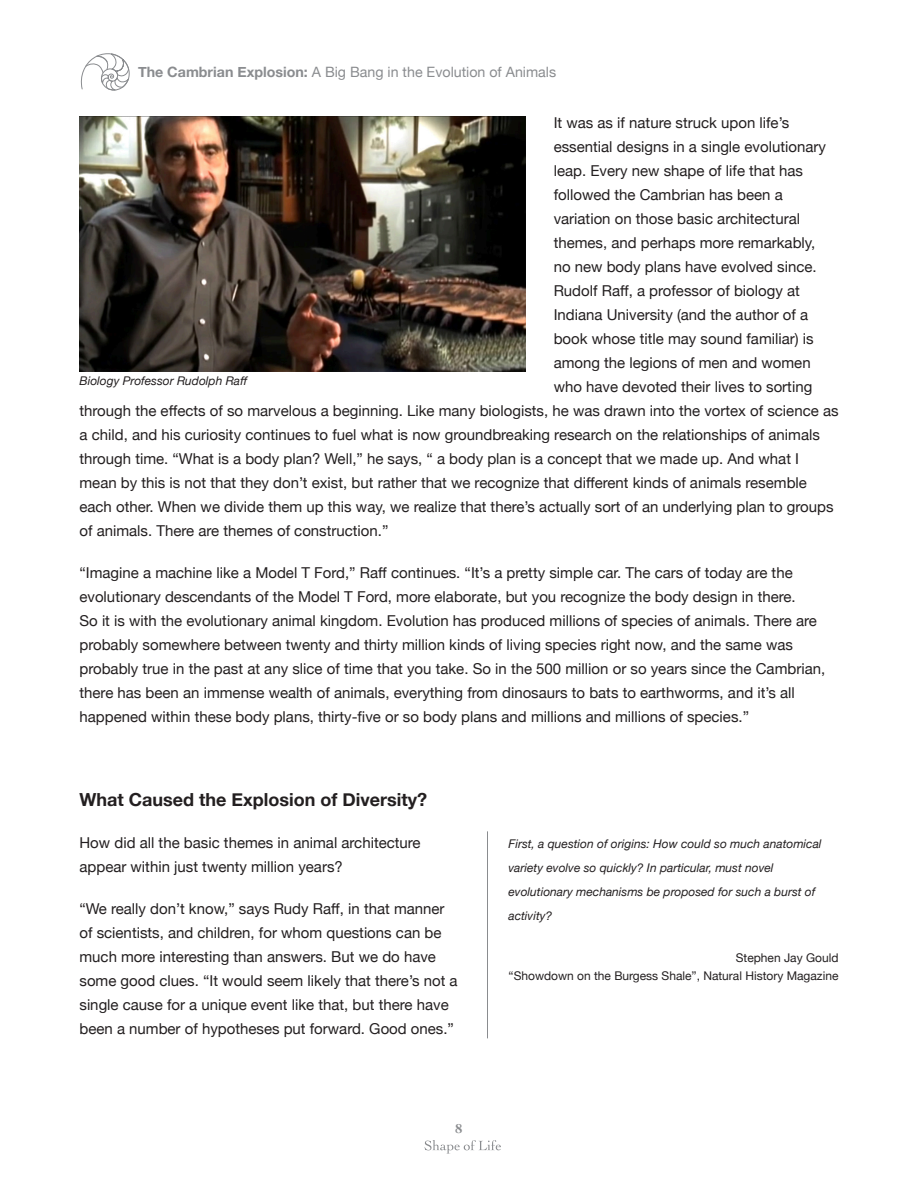
<style>
.page{position:relative;width:918px;height:1188px;background:#fff}
.page>*{position:absolute;margin:0;border:0;box-sizing:border-box;transform-origin:0 0}
.t1{font:700 18px "Helvetica Neue";color:#231f20}
.t2{font:15px/24px "Helvetica Neue";color:#231f20}
.t3{font:14.25px "Helvetica Neue";color:#8a8c8f}
.t4{font:700 13.5px "Cochin";color:#8a8c8f}
.t5{font:italic 12px/24px "Helvetica Neue";color:#231f20}
.t6{font:12px/18px "Helvetica Neue";color:#231f20;text-align:right}
.s1{font-weight:700}
</style>
<div class="page">
<svg style="left:425px;top:1140px;width:76px;height:14px"></svg>
<svg style="left:80px;top:53px;width:50px;height:38px"></svg>
<img style="left:80px;top:117px;width:445px;height:255px">
<hr style="left:487px;top:831px;width:1px;height:207px;background:#8a8c8f">
<p class="t3" style="left:138px;top:62px;width:420px"><span class="s1">The Cambrian Explosion:</span> A Big Bang in the Evolution of Animals</p>
<p class="t2" style="left:554px;top:112px;width:237px">It was as if nature struck upon life’s</p>
<p class="t2" style="left:554px;top:136px;width:274px">essential designs in a single evolutionary</p>
<p class="t2" style="left:554px;top:160px;width:251px">leap. Every new shape of life that has</p>
<p class="t2" style="left:554px;top:184px;width:231px">followed the Cambrian has been a</p>
<p class="t2" style="left:554px;top:208px;width:248px">variation on those basic architectural</p>
<p class="t2" style="left:554px;top:232px;width:263px">themes, and perhaps more remarkably,</p>
<p class="t2" style="left:554px;top:256px;width:265px">no new body plans have evolved since.</p>
<p class="t2" style="left:554px;top:280px;width:248px">Rudolf Raff, a professor of biology at</p>
<p class="t2" style="left:554px;top:304px;width:256px">Indiana University (and the author of a</p>
<p class="t2" style="left:554px;top:328px;width:262px">book whose title may sound familiar) is</p>
<p class="t2" style="left:554px;top:352px;width:259px">among the legions of men and women</p>
<p class="t2" style="left:554px;top:376px;width:260px">who have devoted their lives to sorting</p>
<p class="t2" style="left:80px;top:400px;width:761px">through the effects of so marvelous a beginning. Like many biologists, he was drawn into the vortex of science as</p>
<p class="t2" style="left:80px;top:424px;width:742px">a child, and his curiosity continues to fuel what is now groundbreaking research on the relationships of animals</p>
<p class="t2" style="left:80px;top:448px;width:721px">through time. “What is a body plan? Well,” he says, “ a body plan is a concept that we made up. And what I</p>
<p class="t2" style="left:80px;top:472px;width:729px">mean by this is not that they don’t exist, but rather that we recognize that different kinds of animals resemble</p>
<p class="t2" style="left:80px;top:496px;width:756px">each other. When we divide them up this way, we realize that there’s actually sort of an underlying plan to groups</p>
<p class="t2" style="left:80px;top:520px;width:310px">of animals. There are themes of construction.”</p>
<p class="t2" style="left:80px;top:562px;width:747px">“Imagine a machine like a Model T Ford,” Raff continues. “It’s a pretty simple car. The cars of today are the evolutionary descendants of the Model T Ford, more elaborate, but you recognize the body design in there.<br>So it is with the evolutionary animal kingdom. Evolution has produced millions of species of animals. There are probably somewhere between twenty and thirty million kinds of living species right now, and the same was probably true in the past at any slice of time that you take. So in the 500 million or so years since the Cambrian, there has been an immense wealth of animals, everything from dinosaurs to bats to earthworms, and it’s all happened within these body plans, thirty-five or so body plans and millions and millions of species.”</p>
<p class="t5" style="left:80px;top:370px;width:170px">Biology Professor Rudolph Raff</p>
<p class="t1" style="left:80px;top:786px;width:349px">What Caused the Explosion of Diversity?</p>
<p class="t2" style="left:80px;top:832px;width:343px">How did all the basic themes in animal architecture appear within just twenty million years?</p>
<p class="t2" style="left:80px;top:898px;width:380px">“We really don’t know,” says Rudy Raff, in that manner of scientists, and children, for whom questions can be much more interesting than answers. But we do have some good clues. “It would seem likely that there’s not a single cause for a unique event like that, but there have been a number of hypotheses put forward. Good ones.”</p>
<p class="t4" style="left:455px;top:1120px;width:9px">8</p>
<p class="t5" style="left:508px;top:833px;width:315px">First, a question of origins: How could so much anatomical variety evolve so quickly? In particular, must novel evolutionary mechanisms be proposed for such a burst of activity?</p>
<p class="t6" style="left:509px;top:950px;width:331px">Stephen Jay Gould<br>“Showdown on the Burgess Shale”, Natural History Magazine</p>
</div>
